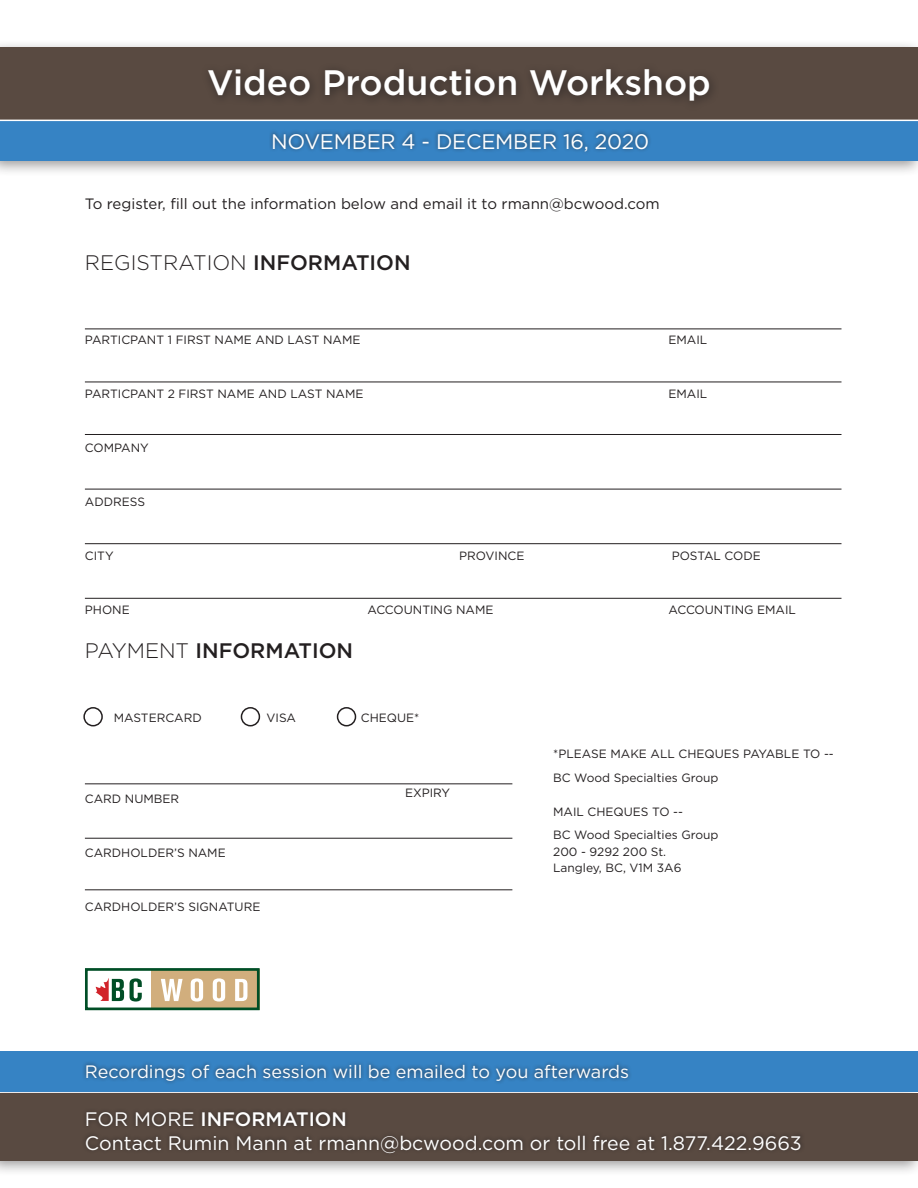
<style>
.page{position:relative;width:918px;height:1188px;background:#fff}
.page>*{position:absolute;margin:0;border:0;box-sizing:border-box;transform-origin:0 0}
.t1{font:500 35.4px "Gotham";color:#fff}
.t2{font:21px "Gotham";letter-spacing:-.01em;color:#fff}
.t3{font:300 21px "Gotham HTF";color:#231f20}
.t4{font:500 21px "Gotham";color:#231f20}
.t5{font:19.5px "Gotham";color:#fff}
.t6{font:500 19.5px "Gotham";color:#fff}
.t7{font:18px "Gotham";color:#fff}
.BODY{font:15px "Gotham";color:#231f20}
.Paragraph_Style_1{font:12px/16.5px "Gotham";color:#231f20}
.Title_Header_Sm_Grey{font:12px "Gotham";color:#231f20}
.Fill_Out_Text_Under{font:12px "Gotham";color:#231f20}
.Body_Bigger__sub_sub{font:12px "Gotham";color:#231f20}
.s1{font-family:"Gotham";font-weight:500}
.s2{font-family:"Gotham HTF";font-weight:300}
.s3{font-weight:400}
</style>
<div class="page">
<div style="left:0;top:39px;width:918px;height:138px;background:#231f20;opacity:.45"></div>
<div style="left:0;top:47px;width:918px;height:113px;background:#594a41"></div>
<div style="left:0;top:120px;width:918px;height:40px;background:#3683c4"></div>
<div style="left:201px;top:61px;width:519px;height:50px;background:#231f20;opacity:.75"></div>
<div style="left:269px;top:129px;width:383px;height:26px;background:#231f20;opacity:.65"></div>
<hr style="left:0;top:120px;width:918px;height:1px;background:#fff">
<hr style="left:85px;top:382px;width:756px;height:1px;background:#231f20">
<hr style="left:85px;top:329px;width:756px;height:1px;background:#231f20">
<hr style="left:85px;top:434px;width:756px;height:1px;background:#231f20">
<hr style="left:85px;top:489px;width:756px;height:1px;background:#231f20">
<hr style="left:85px;top:543px;width:756px;height:1px;background:#231f20">
<hr style="left:85px;top:598px;width:756px;height:1px;background:#231f20">
<hr style="left:85px;top:783px;width:427px;height:1px;background:#231f20">
<hr style="left:85px;top:838px;width:427px;height:1px;background:#231f20">
<hr style="left:85px;top:889px;width:427px;height:1px;background:#231f20">
<div style="left:151px;top:969px;width:109px;height:41px;background:#d1ae7d"></div>
<div style="left:85px;top:968px;width:175px;height:42px;border:3px solid #004e26"></div>
<svg style="left:96px;top:978px;width:28px;height:23px"></svg>
<svg style="left:130px;top:978px;width:12px;height:24px"></svg>
<svg style="left:161px;top:979px;width:22px;height:22px"></svg>
<svg style="left:191px;top:978px;width:12px;height:24px"></svg>
<svg style="left:213px;top:978px;width:12px;height:24px"></svg>
<svg style="left:235px;top:979px;width:12px;height:22px"></svg>
<div style="left:0;top:1085px;width:918px;height:92px;background:#231f20;opacity:.45"></div>
<div style="left:0;top:1093px;width:918px;height:67px;background:#594a41"></div>
<div style="left:0;top:1051px;width:918px;height:40px;background:#3683c4"></div>
<div style="left:82px;top:1060px;width:550px;height:25px;background:#231f20;opacity:.75"></div>
<div style="left:82px;top:1108px;width:723px;height:49px;background:#231f20;opacity:.75"></div>
<div style="left:83px;top:707px;width:20px;height:19px;border:2px solid #231f20;border-radius:50%"></div>
<div style="left:241px;top:707px;width:19px;height:19px;border:2px solid #231f20;border-radius:50%"></div>
<div style="left:337px;top:707px;width:19px;height:19px;border:2px solid #231f20;border-radius:50%"></div>
<p class="t1" style="left:207px;top:60px;width:505px">Video Production Workshop</p>
<p class="t2" style="left:271px;top:128px;width:380px">NOVEMBER 4 - DECEMBER 16, 2020</p>
<p class="BODY" style="left:85px;top:194px;width:576px">To register, fill out the information below and email it to rmann@bcwood.com</p>
<p class="t3" style="left:85px;top:251px;width:327px">REGISTRATION <span class="s1">INFORMATION</span></p>
<p class="Title_Header_Sm_Grey" style="left:85px;top:332px;width:277px">PARTICPANT 1 FIRST NAME AND LAST NAME</p>
<p class="Title_Header_Sm_Grey" style="left:668px;top:332px;width:40px">EMAIL</p>
<p class="Title_Header_Sm_Grey" style="left:85px;top:386px;width:280px">PARTICPANT 2 FIRST NAME AND LAST NAME</p>
<p class="Title_Header_Sm_Grey" style="left:668px;top:386px;width:40px">EMAIL</p>
<p class="Fill_Out_Text_Under" style="left:85px;top:440px;width:65px">COMPANY</p>
<p class="Title_Header_Sm_Grey" style="left:85px;top:494px;width:62px">ADDRESS</p>
<p class="Fill_Out_Text_Under" style="left:85px;top:548px;width:30px">CITY</p>
<p class="Fill_Out_Text_Under" style="left:459px;top:548px;width:67px">PROVINCE</p>
<p class="Fill_Out_Text_Under" style="left:672px;top:548px;width:91px">POSTAL CODE</p>
<p class="Fill_Out_Text_Under" style="left:85px;top:602px;width:46px">PHONE</p>
<p class="Fill_Out_Text_Under" style="left:367px;top:602px;width:128px">ACCOUNTING NAME</p>
<p class="Fill_Out_Text_Under" style="left:668px;top:602px;width:129px">ACCOUNTING EMAIL</p>
<p class="t4" style="left:85px;top:636px;width:270px"><span class="s2">PAYMENT</span> INFORMATION</p>
<p class="Body_Bigger__sub_sub" style="left:114px;top:710px;width:90px">MASTERCARD</p>
<p class="Body_Bigger__sub_sub" style="left:267px;top:710px;width:31px">VISA</p>
<p class="Body_Bigger__sub_sub" style="left:361px;top:710px;width:60px">CHEQUE*</p>
<p class="Title_Header_Sm_Grey" style="left:85px;top:791px;width:96px">CARD NUMBER</p>
<p class="Fill_Out_Text_Under" style="left:85px;top:845px;width:142px">CARDHOLDER’S NAME</p>
<p class="Title_Header_Sm_Grey" style="left:85px;top:899px;width:177px">CARDHOLDER’S SIGNATURE</p>
<p class="Title_Header_Sm_Grey" style="left:405px;top:785px;width:47px">EXPIRY</p>
<p class="Paragraph_Style_1" style="left:553px;top:746px;width:282px">*PLEASE MAKE ALL CHEQUES PAYABLE TO --</p>
<p class="Paragraph_Style_1" style="left:553px;top:769px;width:167px">BC Wood Specialties Group</p>
<p class="Paragraph_Style_1" style="left:553px;top:803px;width:131px">MAIL CHEQUES TO --</p>
<p class="Paragraph_Style_1" style="left:553px;top:827px;width:167px">BC Wood Specialties Group<br>200 - 9292 200 St.<br>Langley, BC, V1M 3A6</p>
<p class="t7" style="left:85px;top:1060px;width:546px">Recordings of each session will be emailed to you afterwards</p>
<p class="t6" style="left:85px;top:1107px;width:263px"><span class="s3">FOR MORE</span> INFORMATION</p>
<p class="t5" style="left:85px;top:1130px;width:718px">Contact Rumin Mann at rmann@bcwood.com or toll free at 1.877.422.9663</p>
<p class="t5" style="left:85px;top:1060px;width:351px">To register fill out the attached form</p>
</div>
